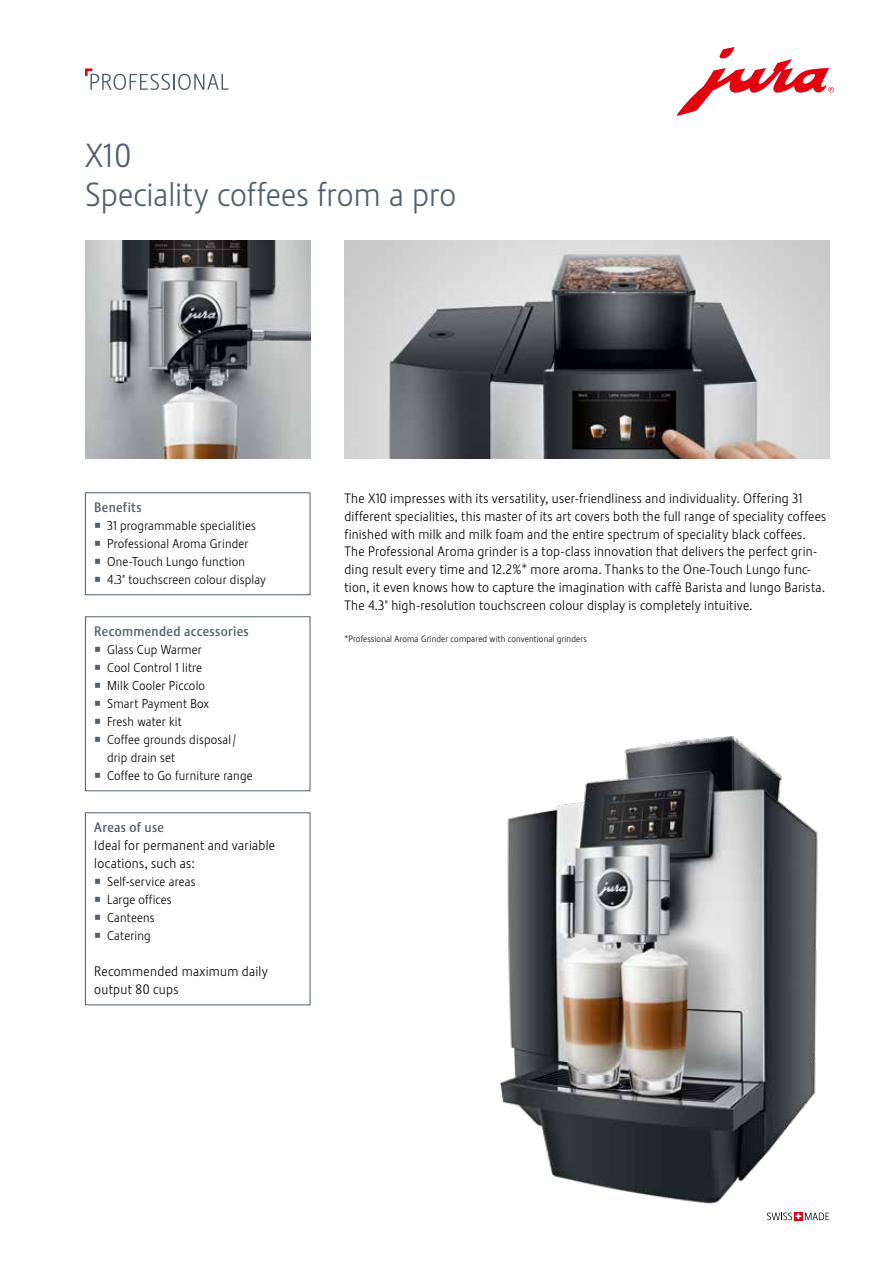
<style>
.page{position:relative;width:893px;height:1263px;background:#fff}
.page>*{position:absolute;margin:0;border:0;box-sizing:border-box;transform-origin:0 0}
.t1{font:33px/39px "Stalemate Pro 2 J Light";letter-spacing:.005em;color:#515f6b}
.t2{font:13.5px/18px "Stalemate Pro 2 J Light";letter-spacing:.02em;color:#000}
.t3{font:13.5px "Stalemate Pro 2 J Medium";letter-spacing:.025em;color:#515f6b}
.t4{font:12.75px/18px "Stalemate Pro 2 J Light";letter-spacing:.015em;color:#000}
.t5{font:9px "Stalemate Pro 2 J Light";letter-spacing:.015em;color:#000}
</style>
<div class="page">
<svg style="left:767px;top:1218px;width:62px;height:2px"></svg>
<img style="left:85px;top:240px;width:225px;height:218px">
<img style="left:344px;top:240px;width:485px;height:218px">
<img style="left:500px;top:736px;width:330px;height:482px">
<div style="left:85px;top:492px;width:225px;height:103px;border:1px solid #515f6b"></div>
<div style="left:85px;top:616px;width:225px;height:175px;border:1px solid #515f6b"></div>
<div style="left:85px;top:812px;width:225px;height:193px;border:1px solid #515f6b"></div>
<svg style="left:677px;top:47px;width:157px;height:69px"></svg>
<svg style="left:85px;top:68px;width:144px;height:22px"></svg>
<h1 class="t1" style="left:85px;top:137px;width:373px">X10<br>Speciality coffees from a pro</h1>
<p class="t3" style="left:94px;top:502px;width:49px">Benefits</p>
<p class="t4" style="left:107px;top:517px;width:160px">31 programmable specialities<br>Professional Aroma Grinder<br>One-Touch Lungo function<br>4.3" touchscreen colour display</p>
<p class="t3" style="left:94px;top:626px;width:156px">Recommended accessories</p>
<p class="t4" style="left:107px;top:641px;width:147px">Glass Cup Warmer<br>Cool Control 1 litre<br>Milk Cooler Piccolo<br>Smart Payment Box<br>Fresh water kit<br>Coffee grounds disposal / drip drain set<br>Coffee to Go furniture range</p>
<p class="t3" style="left:94px;top:822px;width:71px">Areas of use</p>
<p class="t2" style="left:94px;top:836px;width:182px">Ideal for permanent and variable locations, such as:</p>
<p class="t4" style="left:107px;top:873px;width:90px">Self-service areas<br>Large offices<br>Canteens<br>Catering</p>
<p class="t2" style="left:94px;top:962px;width:175px">Recommended maximum daily output 80 cups</p>
<p class="t2" style="left:344px;top:489px;width:483px">The X10 impresses with its versatility, user-friendliness and individuality. Offering 31 different specialities, this master of its art covers both the full range of speciality coffees finished with milk and milk foam and the entire spectrum of speciality black coffees.<br>The Professional Aroma grinder is a top-class innovation that delivers the perfect grin&shy;ding result every time and 12.2%* more aroma. Thanks to the One-Touch Lungo func&shy;tion, it even knows how to capture the imagination with caffè Barista and lungo Barista.<br>The 4.3" high-resolution touchscreen colour display is completely intuitive.</p>
<p class="t5" style="left:344px;top:634px;width:244px">*Professional Aroma Grinder compared with conventional grinders</p>
</div>
